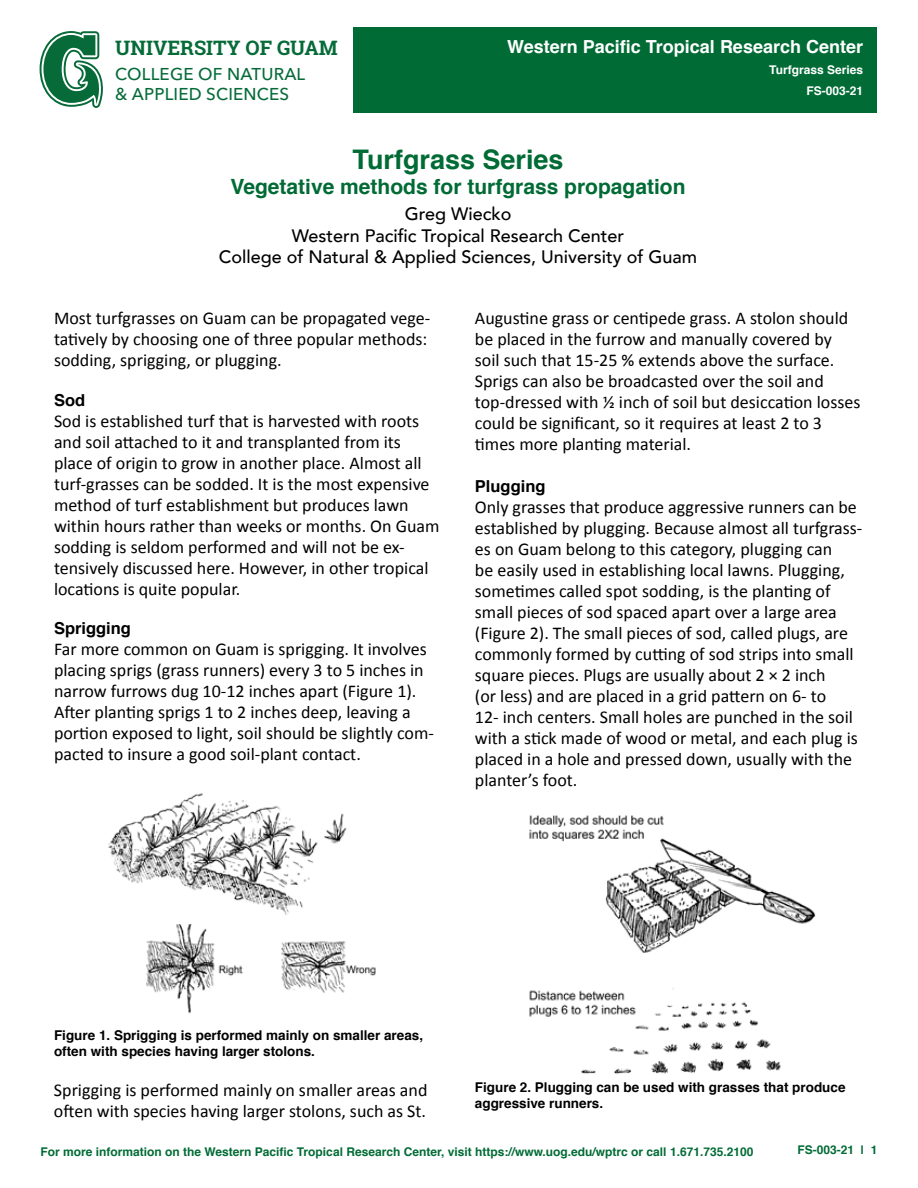
<style>
.page{position:relative;width:918px;height:1188px;background:#fff}
.page>*{position:absolute;margin:0;border:0;box-sizing:border-box;transform-origin:0 0}
.t1{font:700 27px "Helvetica";color:#006b35}
.t2{font:700 21px "Helvetica";color:#006b35}
.t3{font:700 20.1px "Roboto Slab";color:#066b38}
.t4{font:18px/21px "Calibri";color:#000}
.t5{font:500 18px/21.3px "Avenir";color:#000;text-align:center}
.t6{font:700 18px "Helvetica";color:#fff}
.t7{font:500 16.95px/20.4px "Avenir Next LT Pro";letter-spacing:.01em;color:#066b38}
.t8{font:700 16.5px "Helvetica";color:#000}
.t9{font:700 13.5px/16.2px "Helvetica";color:#000}
.t10{font:700 12px "Helvetica";color:#006b35}
.t11{font:700 12px/21px "Helvetica";color:#fff;text-align:right}
</style>
<div class="page">
<svg style="left:40px;top:31px;width:63px;height:77px"></svg>
<div style="left:353px;top:27px;width:524px;height:85px;background:#006b35"></div>
<img style="left:108px;top:793px;width:268px;height:221px">
<img style="left:529px;top:815px;width:287px;height:259px">
<p class="t3" style="left:115px;top:34px;width:224px">UNIVERSITY OF GUAM</p>
<p class="t7" style="left:115px;top:64px;width:191px">COLLEGE OF NATURAL &amp; APPLIED SCIENCES</p>
<p class="t6" style="left:507px;top:32px;width:357px">Western Pacific Tropical Research Center</p>
<p class="t11" style="left:769px;top:59px;width:95px">Turfgrass Series<br>FS-003-21</p>
<h1 class="t1" style="left:353px;top:137px;width:213px">Turfgrass Series</h1>
<p class="t2" style="left:231px;top:169px;width:457px">Vegetative methods for turfgrass propagation</p>
<p class="t5" style="left:219px;top:202px;width:480px">Greg Wiecko<br>Western Pacific Tropical Research Center<br>College of Natural &amp; Applied Sciences, University of Guam</p>
<p class="t4" style="left:54px;top:308px;width:378px">Most turfgrasses on Guam can be propagated vege&shy;tatively by choosing one of three popular methods: sodding, sprigging, or plugging.</p>
<p class="t8" style="left:54px;top:387px;width:33px">Sod</p>
<p class="t4" style="left:54px;top:410px;width:387px">Sod is established turf that is harvested with roots and soil attached to it and transplanted from its place of origin to grow in another place. Almost all turf-grasses can be sodded. It is the most expensive method of turf establishment but produces lawn within hours rather than weeks or months. On Guam sodding is seldom performed and will not be ex&shy;tensively discussed here. However, in other tropical locations is quite popular.</p>
<p class="t8" style="left:54px;top:615px;width:79px">Sprigging</p>
<p class="t4" style="left:54px;top:639px;width:381px">Far more common on Guam is sprigging. It involves placing sprigs (grass runners) every 3 to 5 inches in narrow furrows dug 10-12 inches apart (Figure 1).<br>After planting sprigs 1 to 2 inches deep, leaving a portion exposed to light, soil should be slightly com&shy;pacted to insure a good soil-plant contact.</p>
<p class="t4" style="left:475px;top:308px;width:387px">Augustine grass or centipede grass. A stolon should be placed in the furrow and manually covered by soil such that 15-25 % extends above the surface.<br>Sprigs can also be broadcasted over the soil and top-dressed with ½ inch of soil but desiccation losses could be significant, so it requires at least 2 to 3 times more planting material.</p>
<p class="t8" style="left:475px;top:473px;width:72px">Plugging</p>
<p class="t4" style="left:475px;top:497px;width:389px">Only grasses that produce aggressive runners can be established by plugging. Because almost all turfgrass&shy;es on Guam belong to this category, plugging can<br>be easily used in establishing local lawns. Plugging, sometimes called spot sodding, is the planting of small pieces of sod spaced apart over a large area (Figure 2). The small pieces of sod, called plugs, are commonly formed by cutting of sod strips into small square pieces. Plugs are usually about 2 × 2 inch<br>(or less) and are placed in a grid pattern on 6- to<br>12- inch centers. Small holes are punched in the soil with a stick made of wood or metal, and each plug is placed in a hole and pressed down, usually with the planter’s foot.</p>
<p class="t9" style="left:54px;top:1027px;width:371px">Figure 1. Sprigging is performed mainly on smaller areas, often with species having larger stolons.</p>
<p class="t4" style="left:54px;top:1080px;width:375px">Sprigging is performed mainly on smaller areas and often with species having larger stolons, such as St.</p>
<p class="t9" style="left:475px;top:1080px;width:372px">Figure 2. Plugging can be used with grasses that produce aggressive runners.</p>
<p class="t10" style="left:41px;top:1142px;width:714px">For more information on the Western Pacific Tropical Research Center, visit https://www.uog.edu/wptrc or call 1.671.735.2100</p>
<p class="t10" style="left:797px;top:1140px;width:82px">FS-003-21 | 1</p>
</div>
